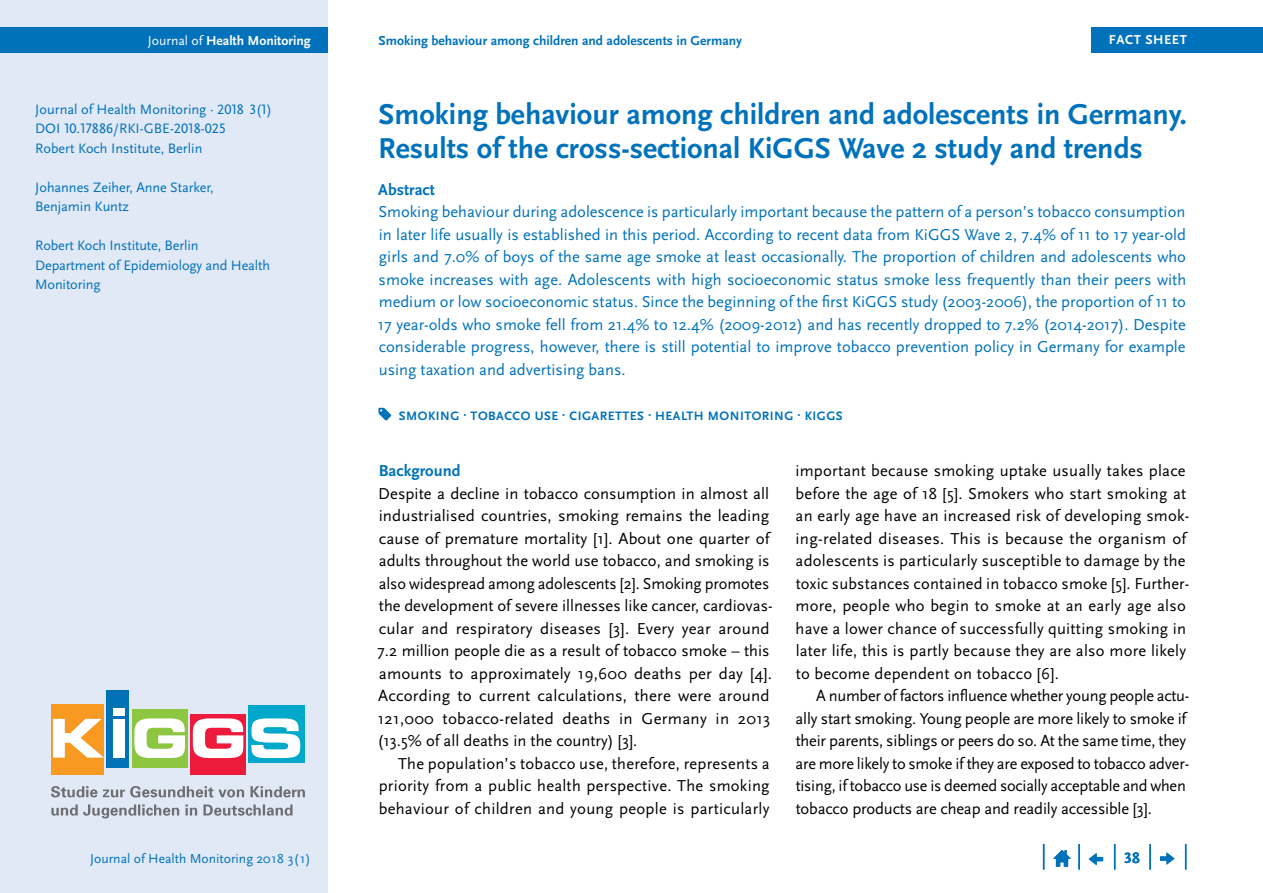
<style>
.page{position:relative;width:1263px;height:893px;background:#fff}
.page>*{position:absolute;margin:0;border:0;box-sizing:border-box;transform-origin:0 0}
.t1{font:700 30px/34.5px "Scala Sans Pro";color:#0072bc}
.Abstract{font:16.5px/22.5px "Scala Sans Pro";color:#0072bc;text-align:justify}
.Copy_Einzug{font:16.5px/22.5px "Scala Sans Pro";letter-spacing:.015em;color:#000;text-align:justify}
.Copy{font:16.5px/22.5px "Scala Sans Pro";color:#000}
.Copy_Einzug-2{font:16.5px/22.5px "Scala Sans Pro";letter-spacing:-.015em;color:#000}
.t2{font:700 16.5px "Scala Sans Pro";color:#0072bc}
.t3{font:700 15.75px "Scala Sans Pro";color:#0072bc}
.Box_Text{font:14.25px "Scala Sans Pro";letter-spacing:-.01em;color:#0072bc}
.Titel_links{font:14.25px/19.5px "Scala Sans Pro";color:#0072bc}
.t4{font:700 13.65px "Scala Sans Pro";color:#0072bc}
.t5{font:13.65px "Scala Sans Pro";color:#0072bc}
.t6{font:700 13.65px "Scala Sans Pro";color:#fff}
.t7{font:700 13.5px "Scala Sans Pro";letter-spacing:.04em;color:#fff}
.t8{font:700 12.75px "Scala Sans Pro";letter-spacing:.04em;color:#0072bc}
.s1{font-weight:400}
</style>
<div class="page">
<div style="left:0;top:0;width:327px;height:893px;background:#e1e8f6"></div>
<div style="left:1091px;top:28px;width:172px;height:25px;background:#0072bc"></div>
<div style="left:0;top:28px;width:327px;height:25px;background:#0072bc"></div>
<svg style="left:1185px;top:844px;width:1px;height:26px"></svg>
<hr style="left:1149px;top:844px;width:2px;height:26px;background:#0072bc">
<svg style="left:1114px;top:844px;width:1px;height:26px"></svg>
<hr style="left:1078px;top:844px;width:2px;height:26px;background:#0072bc">
<svg style="left:1043px;top:844px;width:1px;height:26px"></svg>
<svg style="left:1053px;top:850px;width:18px;height:17px"></svg>
<svg style="left:1089px;top:853px;width:14px;height:12px"></svg>
<svg style="left:1160px;top:852px;width:14px;height:13px"></svg>
<div style="left:51px;top:704px;width:53px;height:70px;background:#f89921"></div>
<div style="left:106px;top:691px;width:23px;height:77px;background:#0071b4"></div>
<div style="left:132px;top:710px;width:56px;height:58px;background:#8dc640"></div>
<div style="left:190px;top:714px;width:56px;height:60px;background:#ed1a3b"></div>
<div style="left:249px;top:706px;width:56px;height:57px;background:#00a9c9"></div>
<svg style="left:53px;top:719px;width:51px;height:39px"></svg>
<div style="left:113px;top:719px;width:12px;height:39px;background:#fff"></div>
<svg style="left:134px;top:718px;width:51px;height:40px"></svg>
<svg style="left:193px;top:718px;width:50px;height:40px"></svg>
<svg style="left:251px;top:718px;width:49px;height:40px"></svg>
<div style="left:113px;top:708px;width:12px;height:8px;background:#fff"></div>
<svg style="left:51px;top:804px;width:242px;height:14px"></svg>
<svg style="left:51px;top:786px;width:254px;height:11px"></svg>
<svg style="left:378px;top:408px;width:13px;height:13px"></svg>
<p class="t6" style="left:148px;top:33px;width:164px"><span class="s1">Journal of</span> Health Monitoring</p>
<p class="t4" style="left:378px;top:33px;width:365px">Smoking behaviour among children and adolescents in Germany</p>
<p class="t7" style="left:1109px;top:32px;width:80px">FACT SHEET</p>
<p class="Titel_links" style="left:35px;top:99px;width:238px">Journal of Health Monitoring · 2018 3(1)<br>DOI 10.17886/RKI-GBE-2018-025</p>
<p class="Box_Text" style="left:35px;top:140px;width:169px">Robert Koch Institute, Berlin</p>
<p class="Box_Text" style="left:35px;top:179px;width:180px">Johannes Zeiher, Anne Starker,</p>
<p class="Box_Text" style="left:35px;top:198px;width:95px">Benjamin Kuntz</p>
<p class="Box_Text" style="left:35px;top:237px;width:165px">Robert Koch Institute, Berlin</p>
<p class="Box_Text" style="left:35px;top:257px;width:236px">Department of Epidemiology and Health</p>
<p class="Box_Text" style="left:35px;top:276px;width:67px">Monitoring</p>
<h1 class="t1" style="left:378px;top:97px;width:810px">Smoking behaviour among children and adolescents in Germany.<br>Results of the cross-sectional KiGGS Wave 2 study and trends</h1>
<h2 class="t2" style="left:378px;top:180px;width:58px">Abstract</h2>
<p class="Abstract" style="left:378px;top:201px;width:810px">Smoking behaviour during adolescence is particularly important because the pattern of a person’s tobacco consumption in later life usually is established in this period. According to recent data from KiGGS Wave 2, 7.4% of 11 to 17 year-old girls and 7.0% of boys of the same age smoke at least occasionally. The proportion of children and adolescents who smoke increases with age. Adolescents with high socioeconomic status smoke less frequently than their peers with medium or low socioeconomic status. Since the beginning of the first KiGGS study (2003-2006), the proportion of 11 to 17 year-olds who smoke fell from 21.4% to 12.4% (2009-2012) and has recently dropped to 7.2% (2014-2017). Despite considerable progress, however, there is still potential to improve tobacco prevention policy in Germany for example using taxation and advertising bans.</p>
<p class="t8" style="left:399px;top:408px;width:445px">SMOKING · TOBACCO USE · CIGARETTES · HEALTH MONITORING · KIGGS</p>
<h2 class="t2" style="left:379px;top:461px;width:83px">Background</h2>
<p class="Copy" style="left:377px;top:482px;width:397px">Despite a decline in tobacco consumption in almost all industrialised countries, smoking remains the leading cause of premature mortality [1]. About one quarter of adults throughout the world use tobacco, and smoking is also widespread among adolescents [2]. Smoking promotes the development of severe illnesses like cancer, cardiovas&shy;cular and respiratory diseases [3]. Every year around 7.2 million people die as a result of tobacco smoke – this amounts to approximately 19,600 deaths per day [4].<br>According to current calculations, there were around 121,000 tobacco-related deaths in Germany in 2013 (13.5% of all deaths in the country) [3].</p>
<p class="Copy_Einzug" style="left:379px;top:752px;width:392px;text-indent:19px">The population’s tobacco use, therefore, represents a priority from a public health perspective. The smoking behaviour of children and young people is particularly</p>
<p class="Copy_Einzug" style="left:795px;top:459px;width:396px;text-align:left">important because smoking uptake usually takes place before the age of 18 [5]. Smokers who start smoking at an early age have an increased risk of developing smok&shy;ing-related diseases. This is because the organism of adolescents is particularly susceptible to damage by the toxic substances contained in tobacco smoke [5]. Further&shy;more, people who begin to smoke at an early age also have a lower chance of successfully quitting smoking in later life, this is partly because they are also more likely to become dependent on tobacco [6].</p>
<p class="Copy_Einzug-2" style="left:796px;top:684px;width:395px;text-indent:21px">A number of factors influence whether young people actu&shy;ally start smoking. Young people are more likely to smoke if their parents, siblings or peers do so. At the same time, they are more likely to smoke if they are exposed to tobacco adver&shy;tising, if tobacco use is deemed socially acceptable and when tobacco products are cheap and readily accessible [3].</p>
<p class="t5" style="left:90px;top:850px;width:222px">Journal of Health Monitoring 2018 3(1)</p>
<p class="t3" style="left:1124px;top:849px;width:17px">38</p>
</div>
